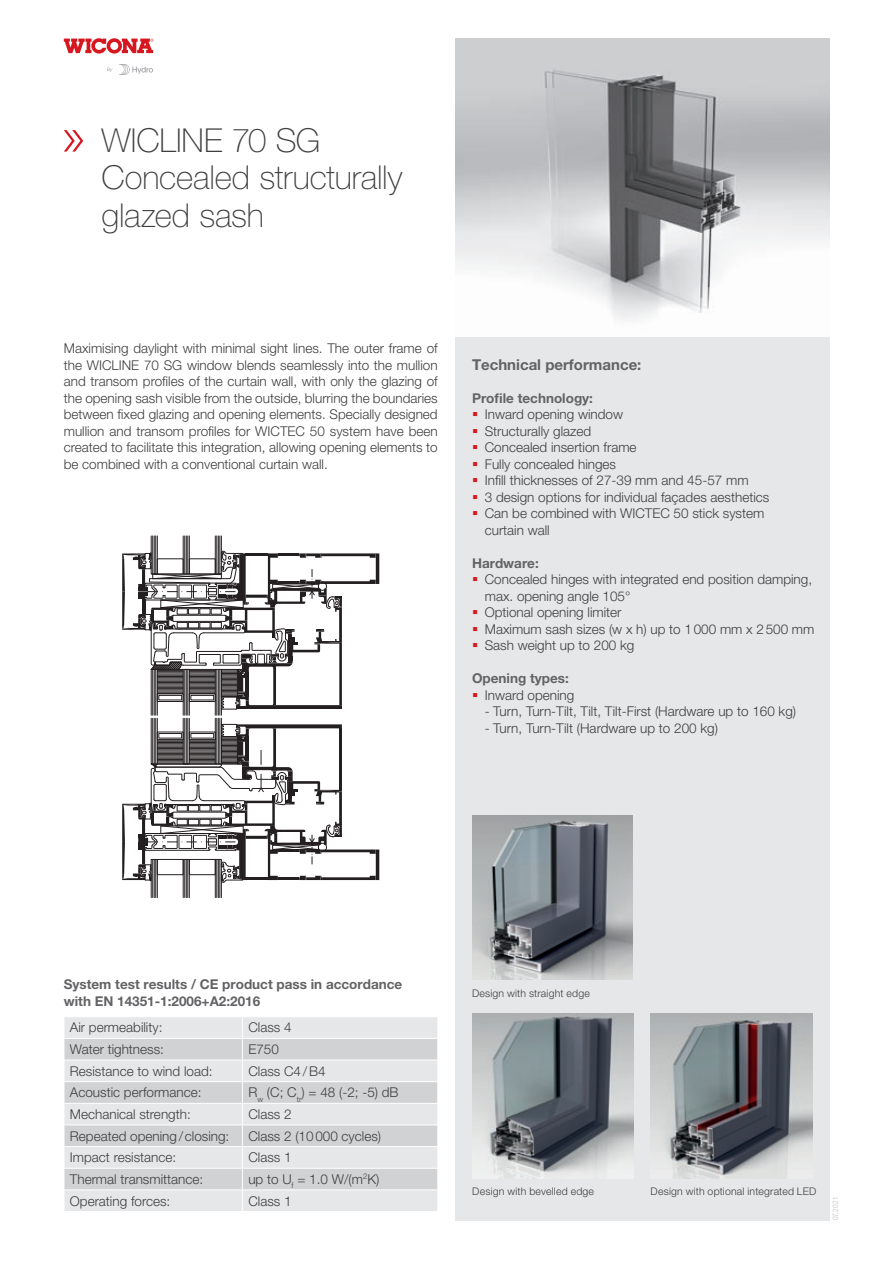
<style>
.page{position:relative;width:893px;height:1263px;background:#fff}
.page>*{position:absolute;margin:0;border:0;box-sizing:border-box;transform-origin:0 0}
.t1{font:100 33px/37.5px "Helvetica Neue LT Pro";letter-spacing:-.005em;color:#3e3e3f}
.t2{font:700 15px "Helvetica Neue LT Pro";color:#636366}
.t3{font:300 13.5px/16.5px "Helvetica Neue LT Pro";color:#3e3e3f}
.t4{font:700 13.5px/16.5px "Helvetica Neue LT Pro";color:#636366}
.t5{font:300 10.5px "Helvetica Neue LT Std";letter-spacing:.02em;color:#3e3e3f}
.t6{font:300 condensed 7.5px "Helvetica Neue LT Std";letter-spacing:.025em;color:#bcbdc0}
</style>
<div class="page">
<div style="left:455px;top:337px;width:374px;height:883px;background:#e6e7e9"></div>
<svg style="left:64px;top:38px;width:90px;height:16px"></svg>
<svg style="left:107px;top:68px;width:6px;height:4px"></svg>
<svg style="left:119px;top:64px;width:34px;height:11px"></svg>
<svg style="left:64px;top:130px;width:19px;height:22px"></svg>
<img style="left:455px;top:38px;width:374px;height:283px">
<div style="left:65px;top:1017px;width:372px;height:194px;background:#e6e7e9"></div>
<svg style="left:65px;top:1039px;width:373px;height:150px;background:#dadbdd"></svg>
<hr style="left:64px;top:1038px;width:178px;height:1px;background:#fff">
<hr style="left:242px;top:1038px;width:196px;height:1px;background:#fff">
<hr style="left:64px;top:1060px;width:178px;height:1px;background:#fff">
<hr style="left:242px;top:1060px;width:196px;height:1px;background:#fff">
<hr style="left:64px;top:1081px;width:178px;height:1px;background:#fff">
<hr style="left:64px;top:1103px;width:178px;height:1px;background:#fff">
<hr style="left:64px;top:1125px;width:178px;height:1px;background:#fff">
<hr style="left:242px;top:1125px;width:196px;height:1px;background:#fff">
<hr style="left:64px;top:1146px;width:178px;height:1px;background:#fff">
<hr style="left:242px;top:1146px;width:196px;height:1px;background:#fff">
<hr style="left:64px;top:1168px;width:178px;height:1px;background:#fff">
<hr style="left:64px;top:1189px;width:178px;height:1px;background:#fff">
<svg style="left:64px;top:1018px;width:1px;height:193px"></svg>
<hr style="left:242px;top:1081px;width:196px;height:1px;background:#fff">
<hr style="left:242px;top:1103px;width:196px;height:1px;background:#fff">
<hr style="left:242px;top:1168px;width:196px;height:1px;background:#fff">
<hr style="left:242px;top:1189px;width:196px;height:1px;background:#fff">
<svg style="left:242px;top:1017px;width:1px;height:194px"></svg>
<hr style="left:184px;top:718px;width:1px;height:46px;background:#231f20">
<hr style="left:186px;top:718px;width:1px;height:46px;background:#231f20">
<hr style="left:188px;top:718px;width:1px;height:46px;background:#231f20">
<div style="left:215px;top:718px;width:6px;height:46px;border:1px solid #231f20"></div>
<hr style="left:217px;top:718px;width:1px;height:46px;background:#231f20">
<hr style="left:218px;top:718px;width:1px;height:46px;background:#231f20">
<hr style="left:220px;top:718px;width:1px;height:46px;background:#231f20">
<hr style="left:152px;top:718px;width:1px;height:46px;background:#231f20">
<hr style="left:154px;top:718px;width:1px;height:46px;background:#231f20">
<hr style="left:155px;top:718px;width:1px;height:46px;background:#231f20">
<hr style="left:155px;top:859px;width:1px;height:38px;background:#231f20">
<hr style="left:152px;top:859px;width:1px;height:38px;background:#231f20">
<hr style="left:188px;top:859px;width:1px;height:38px;background:#231f20">
<hr style="left:154px;top:859px;width:1px;height:38px;background:#231f20">
<hr style="left:184px;top:859px;width:1px;height:38px;background:#231f20">
<hr style="left:186px;top:859px;width:1px;height:38px;background:#231f20">
<div style="left:215px;top:859px;width:6px;height:39px;border:1px solid #231f20"></div>
<hr style="left:220px;top:859px;width:1px;height:38px;background:#231f20">
<hr style="left:217px;top:859px;width:1px;height:38px;background:#231f20">
<hr style="left:218px;top:859px;width:1px;height:38px;background:#231f20">
<hr style="left:184px;top:669px;width:1px;height:46px;background:#231f20">
<hr style="left:186px;top:669px;width:1px;height:46px;background:#231f20">
<hr style="left:188px;top:669px;width:1px;height:46px;background:#231f20">
<div style="left:215px;top:669px;width:6px;height:46px;border:1px solid #231f20"></div>
<hr style="left:217px;top:669px;width:1px;height:46px;background:#231f20">
<hr style="left:218px;top:669px;width:1px;height:46px;background:#231f20">
<hr style="left:220px;top:669px;width:1px;height:46px;background:#231f20">
<hr style="left:152px;top:669px;width:1px;height:46px;background:#231f20">
<hr style="left:154px;top:669px;width:1px;height:46px;background:#231f20">
<hr style="left:155px;top:669px;width:1px;height:46px;background:#231f20">
<hr style="left:155px;top:536px;width:1px;height:38px;background:#231f20">
<hr style="left:152px;top:536px;width:1px;height:38px;background:#231f20">
<hr style="left:188px;top:536px;width:1px;height:38px;background:#231f20">
<hr style="left:154px;top:536px;width:1px;height:38px;background:#231f20">
<hr style="left:184px;top:536px;width:1px;height:38px;background:#231f20">
<hr style="left:186px;top:536px;width:1px;height:38px;background:#231f20">
<div style="left:215px;top:536px;width:6px;height:38px;border:1px solid #231f20"></div>
<hr style="left:220px;top:536px;width:1px;height:38px;background:#231f20">
<hr style="left:217px;top:536px;width:1px;height:38px;background:#231f20">
<hr style="left:218px;top:536px;width:1px;height:38px;background:#231f20">
<svg style="left:122px;top:551px;width:257px;height:159px"></svg>
<svg style="left:122px;top:724px;width:257px;height:159px"></svg>
<img style="left:651px;top:1013px;width:162px;height:165px">
<img style="left:472px;top:1013px;width:162px;height:165px">
<img style="left:472px;top:815px;width:161px;height:165px">
<h1 class="t1" style="left:102px;top:121px;width:302px">WICLINE 70 SG<br>Concealed structurally glazed sash</h1>
<p class="t3" style="left:64px;top:340px;width:375px;text-align:justify">Maximising daylight with minimal sight lines. The outer frame of the WICLINE 70 SG window blends seamlessly into the mullion and transom profiles of the curtain wall, with only the glazing of the opening sash visible from the outside, blurring the boundaries between fixed glazing and opening elements. Specially designed mullion and transom profiles for WICTEC 50 system have been created to facilitate this integration, allowing opening elements to be combined with a conventional curtain wall.</p>
<p class="t2" style="left:472px;top:355px;width:171px">Technical performance:</p>
<p class="t4" style="left:472px;top:389px;width:122px">Profile technology:</p>
<p class="t3" style="left:485px;top:406px;width:286px">Inward opening window<br>Structurally glazed<br>Concealed insertion frame<br>Fully concealed hinges<br>Infill thicknesses of 27-39 mm and 45-57 mm<br>3 design options for individual façades aesthetics<br>Can be combined with WICTEC 50 stick system curtain wall</p>
<p class="t4" style="left:472px;top:554px;width:68px">Hardware:</p>
<p class="t3" style="left:485px;top:571px;width:331px">Concealed hinges with integrated end position damping, max. opening angle 105°<br>Optional opening limiter<br>Maximum sash sizes (w x h) up to 1000 mm x 2500 mm Sash weight up to 200 kg</p>
<p class="t4" style="left:472px;top:670px;width:98px">Opening types:</p>
<p class="t3" style="left:485px;top:686px;width:91px">Inward opening</p>
<p class="t3" style="left:485px;top:703px;width:313px">- Turn, Turn-Tilt, Tilt, Tilt-First (Hardware up to 160 kg)</p>
<p class="t3" style="left:485px;top:719px;width:235px">- Turn, Turn-Tilt (Hardware up to 200 kg)</p>
<p class="t4" style="left:64px;top:976px;width:340px">System test results / CE product pass in accordance with EN 14351-1:2006+A2:2016</p>
<p class="t3" style="left:70px;top:1019px;width:94px">Air permeability:</p>
<p class="t3" style="left:248px;top:1019px;width:45px">Class 4</p>
<p class="t3" style="left:70px;top:1041px;width:96px">Water tightness:</p>
<p class="t3" style="left:248px;top:1041px;width:32px">E750</p>
<p class="t3" style="left:70px;top:1062px;width:144px">Resistance to wind load:</p>
<p class="t3" style="left:248px;top:1062px;width:79px">Class C4/B4</p>
<p class="t3" style="left:70px;top:1084px;width:133px">Acoustic performance:</p>
<p class="t3" style="left:248px;top:1084px;width:152px">R<sub>w</sub> (C; C<sub>tr</sub>) = 48 (-2; -5) dB</p>
<p class="t3" style="left:70px;top:1105px;width:122px">Mechanical strength:</p>
<p class="t3" style="left:248px;top:1105px;width:45px">Class 2</p>
<p class="t3" style="left:70px;top:1127px;width:161px">Repeated opening/closing:</p>
<p class="t3" style="left:248px;top:1127px;width:134px">Class 2 (10000 cycles)</p>
<p class="t3" style="left:70px;top:1149px;width:108px">Impact resistance:</p>
<p class="t3" style="left:248px;top:1149px;width:45px">Class 1</p>
<p class="t3" style="left:70px;top:1170px;width:135px">Thermal transmittance:</p>
<p class="t3" style="left:248px;top:1170px;width:133px">up to U<sub>f</sub> = 1.0 W/(m<sup>2</sup>K)</p>
<p class="t3" style="left:70px;top:1192px;width:102px">Operating forces:</p>
<p class="t3" style="left:248px;top:1192px;width:45px">Class 1</p>
<p class="t5" style="left:472px;top:986px;width:119px">Design with straight edge</p>
<p class="t5" style="left:472px;top:1184px;width:123px">Design with bevelled edge</p>
<p class="t5" style="left:651px;top:1184px;width:167px">Design with optional integrated LED</p>
<p class="t6" style="left:831px;top:1220px;width:25px;rotate:-90deg">07.2021</p>
</div>
